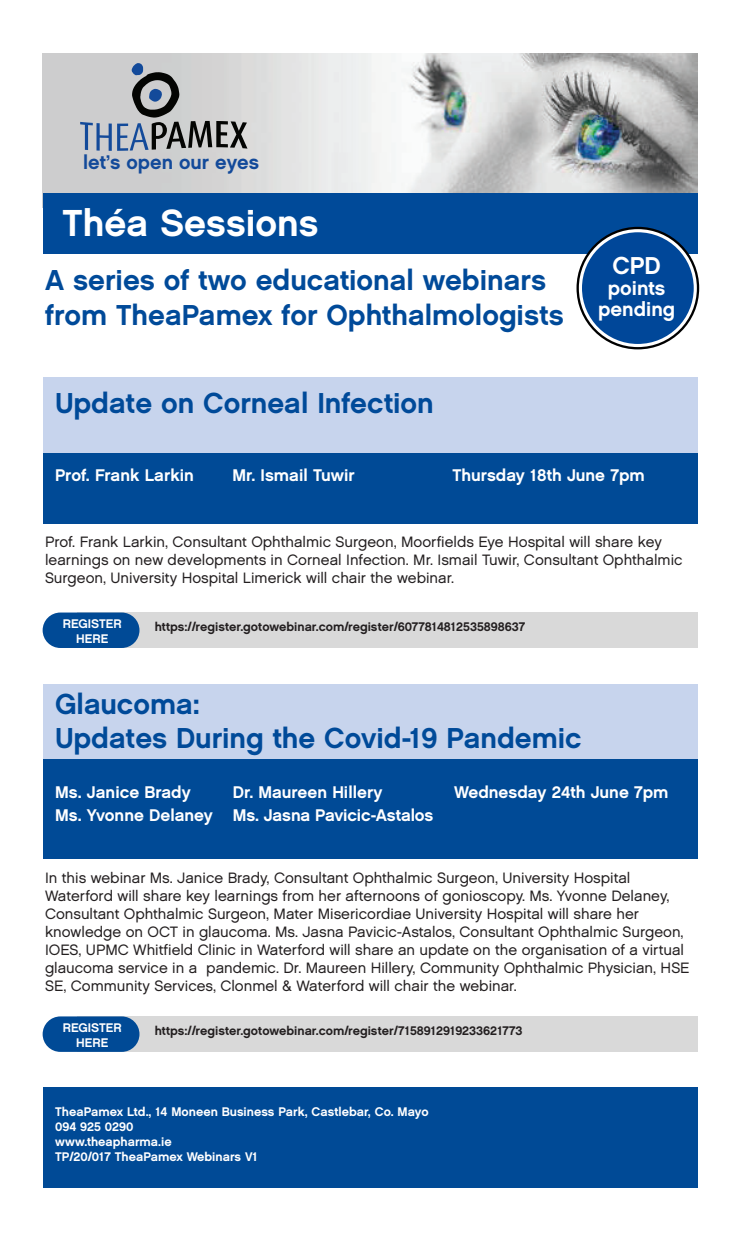
<style>
.page{position:relative;width:745px;height:1241px;background:#fff}
.page>*{position:absolute;margin:0;border:0;box-sizing:border-box;transform-origin:0 0}
.t1{font:37.5px "Chalet New York Nineteen Sixty";color:#fff}
.t2{font:28.75px/34.5px "Chalet New York Nineteen Sixty";color:#004a99}
.t3{font:24.38px "Chalet New York Nineteen Sixty";color:#fff}
.t4{font:20px/21.2px "Chalet New York Nineteen Sixty";color:#fff;text-align:center}
.t5{font:19.75px "Chalet New York Nineteen Sixty";color:#134a9a}
.t6{font:16.88px "Chalet New York Nineteen Sixty";color:#fff}
.t7{font:15px/18px "Chalet London Nineteen Sixty";color:#231f20}
.t8{font:12.5px "Chalet New York Nineteen Sixty";color:#fff}
.t9{font:12.5px "Chalet New York Nineteen Sixty";color:#231f20}
</style>
<div class="page">
<img style="left:43px;top:53px;width:654px;height:140px">
<svg style="left:80px;top:63px;width:167px;height:88px;background:#a8acb0"></svg>
<div style="left:43px;top:377px;width:654px;height:76px;background:#c7d4ed"></div>
<div style="left:43px;top:684px;width:654px;height:75px;background:#c7d4ed"></div>
<div style="left:43px;top:453px;width:654px;height:71px;background:#004a96"></div>
<div style="left:43px;top:759px;width:654px;height:99px;background:#004a96"></div>
<div style="left:43px;top:1086px;width:654px;height:101px;background:#004a96"></div>
<div style="left:43px;top:193px;width:654px;height:60px;background:#004a99"></div>
<div style="left:576px;top:227px;width:122px;height:122px;border:7px solid #000;border-radius:50%"></div>
<div style="left:580px;top:231px;width:114px;height:114px;background:#004799;border-radius:50%"></div>
<div style="left:578px;top:229px;width:118px;height:118px;border:3px solid #fff;border-radius:50%"></div>
<div style="left:77px;top:612px;width:620px;height:36px;background:#d9d9d9"></div>
<div style="left:43px;top:612px;width:96px;height:36px;background:#004a96;border-radius:18px"></div>
<div style="left:77px;top:1016px;width:620px;height:35px;background:#d9d9d9"></div>
<div style="left:43px;top:1016px;width:96px;height:35px;background:#004a96;border-radius:18px"></div>
<p class="t5" style="left:83px;top:150px;width:177px">let’s open our eyes</p>
<p class="t1" style="left:63px;top:200px;width:257px">Théa Sessions</p>
<p class="t2" style="left:45px;top:263px;width:520px">A series of two educational webinars from TheaPamex for Ophthalmologists</p>
<p class="t2" style="left:55px;top:386px;width:380px">Update on Corneal Infection</p>
<p class="t3" style="left:612px;top:250px;width:50px">CPD</p>
<p class="t4" style="left:597px;top:277px;width:79px">points pending</p>
<p class="t6" style="left:55px;top:465px;width:140px">Prof. Frank Larkin</p>
<p class="t6" style="left:232px;top:465px;width:124px">Mr. Ismail Tuwir</p>
<p class="t6" style="left:452px;top:465px;width:194px">Thursday 18th June 7pm</p>
<p class="t7" style="left:45px;top:533px;width:638px">Prof. Frank Larkin, Consultant Ophthalmic Surgeon, Moorfields Eye Hospital will share key learnings on new developments in Corneal Infection. Mr. Ismail Tuwir, Consultant Ophthalmic<br>Surgeon, University Hospital Limerick will chair the webinar.</p>
<p class="t8" style="left:63px;top:616px;width:60px">REGISTER</p>
<p class="t8" style="left:76px;top:631px;width:34px">HERE</p>
<p class="t9" style="left:155px;top:618px;width:371px">https://register.gotowebinar.com/register/6077814812535898637</p>
<p class="t2" style="left:55px;top:686px;width:146px">Glaucoma:</p>
<p class="t2" style="left:55px;top:720px;width:528px">Updates During the Covid-19 Pandemic</p>
<p class="t6" style="left:55px;top:782px;width:137px">Ms. Janice Brady</p>
<p class="t6" style="left:233px;top:782px;width:151px">Dr. Maureen Hillery</p>
<p class="t6" style="left:454px;top:782px;width:215px">Wednesday 24th June 7pm</p>
<p class="t6" style="left:55px;top:804px;width:379px">Ms. Yvonne Delaney Ms. Jasna Pavicic-Astalos</p>
<p class="t7" style="left:45px;top:868px;width:645px">In this webinar Ms. Janice Brady, Consultant Ophthalmic Surgeon, University Hospital Waterford will share key learnings from her afternoons of gonioscopy. Ms. Yvonne Delaney, Consultant Ophthalmic Surgeon, Mater Misericordiae University Hospital will share her knowledge on OCT in glaucoma. Ms. Jasna Pavicic-Astalos, Consultant Ophthalmic Surgeon, IOES, UPMC Whitfield Clinic in Waterford will share an update on the organisation of a virtual glaucoma service in a pandemic. Dr. Maureen Hillery, Community Ophthalmic Physician, HSE SE, Community Services, Clonmel &amp; Waterford will chair the webinar.</p>
<p class="t8" style="left:63px;top:1019px;width:60px">REGISTER</p>
<p class="t8" style="left:76px;top:1034px;width:34px">HERE</p>
<p class="t9" style="left:155px;top:1022px;width:369px">https://register.gotowebinar.com/register/7158912919233621773</p>
<p class="t8" style="left:55px;top:1104px;width:375px">TheaPamex Ltd., 14 Moneen Business Park, Castlebar, Co. Mayo</p>
<p class="t8" style="left:55px;top:1119px;width:80px">094 925 0290</p>
<p class="t8" style="left:55px;top:1134px;width:118px">www.theapharma.ie</p>
<p class="t8" style="left:55px;top:1149px;width:204px">TP/20/017 TheaPamex Webinars V1</p>
</div>
